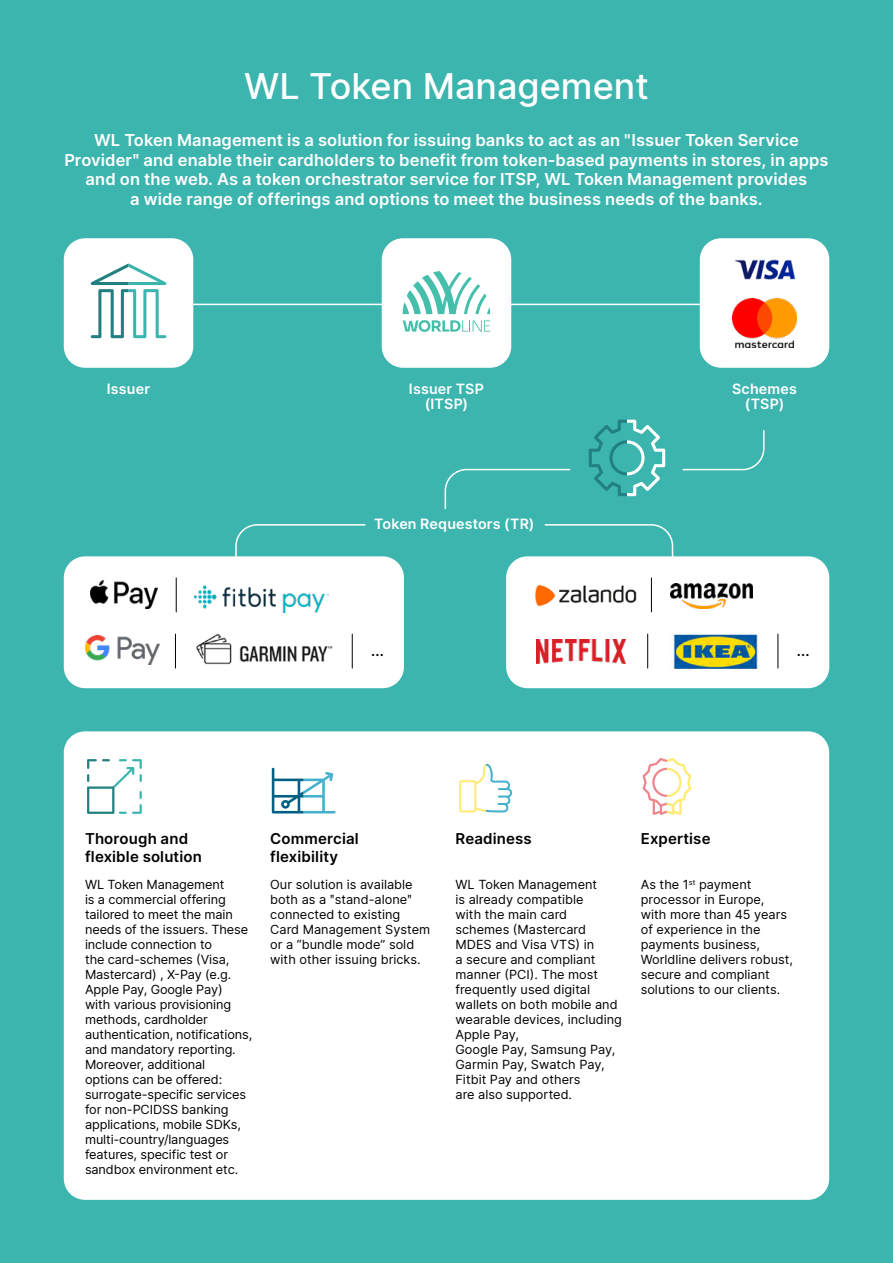
<style>
.page{position:relative;width:893px;height:1263px;background:#3db5af}
.page>*{position:absolute;margin:0;border:0;box-sizing:border-box;transform-origin:0 0}
.t1{font:500 36px "Inter";color:#fff}
.t2{font:600 16.5px/19.5px "Inter";letter-spacing:.005em;color:#fff;text-align:center}
.t3{font:600 15px/18px "Inter";letter-spacing:.01em;color:#000}
.t4{font:600 14.25px/15px "Inter";letter-spacing:.015em;color:#fff;text-align:center}
.t5{font:600 14.25px "Inter";color:#000}
.t6{font:12.75px/15px "Inter";color:#000}
</style>
<div class="page">
<div style="left:64px;top:731px;width:765px;height:469px;background:#fff;border-radius:21px"></div>
<svg style="left:544px;top:524px;width:130px;height:32px"></svg>
<hr style="left:168px;top:304px;width:557px;height:1px;background:#fff">
<svg style="left:589px;top:420px;width:76px;height:76px"></svg>
<div style="left:382px;top:238px;width:129px;height:130px;background:#fff;border-radius:21px"></div>
<svg style="left:403px;top:271px;width:87px;height:43px"></svg>
<svg style="left:403px;top:320px;width:87px;height:12px"></svg>
<div style="left:64px;top:238px;width:129px;height:130px;background:#fff;border-radius:21px"></div>
<svg style="left:91px;top:264px;width:75px;height:74px"></svg>
<div style="left:700px;top:238px;width:129px;height:130px;background:#fff;border-radius:21px"></div>
<img style="left:734px;top:259px;width:62px;height:21px">
<img style="left:733px;top:298px;width:63px;height:50px">
<div style="left:64px;top:556px;width:340px;height:132px;background:#fff;border-radius:21px"></div>
<img style="left:90px;top:580px;width:68px;height:28px">
<img style="left:195px;top:585px;width:40px;height:24px">
<img style="left:196px;top:633px;width:129px;height:32px">
<img style="left:85px;top:635px;width:74px;height:29px">
<hr style="left:176px;top:578px;width:1px;height:34px;background:#000">
<hr style="left:175px;top:634px;width:1px;height:34px;background:#000">
<hr style="left:352px;top:634px;width:1px;height:34px;background:#000">
<div style="left:506px;top:556px;width:323px;height:132px;background:#fff;border-radius:21px"></div>
<img style="left:537px;top:639px;width:88px;height:24px">
<img style="left:670px;top:583px;width:82px;height:25px">
<img style="left:673px;top:634px;width:86px;height:34px">
<img style="left:535px;top:584px;width:102px;height:23px">
<hr style="left:651px;top:578px;width:1px;height:34px;background:#000">
<hr style="left:647px;top:634px;width:1px;height:34px;background:#000">
<hr style="left:778px;top:634px;width:1px;height:34px;background:#000">
<svg style="left:444px;top:468px;width:127px;height:42px"></svg>
<svg style="left:682px;top:430px;width:83px;height:41px"></svg>
<svg style="left:87px;top:759px;width:55px;height:55px"></svg>
<svg style="left:272px;top:768px;width:64px;height:45px"></svg>
<svg style="left:459px;top:763px;width:53px;height:49px"></svg>
<svg style="left:642px;top:758px;width:49px;height:57px"></svg>
<svg style="left:235px;top:524px;width:132px;height:136px"></svg>
<h1 class="t1" style="left:244px;top:59px;width:406px">WL Token Management</h1>
<p class="t2" style="left:64px;top:130px;width:766px">WL Token Management is a solution for issuing banks to act as an "Issuer Token Service Providerʺ and enable their cardholders to benefit from token-based payments in stores, in apps and on the web. As a token orchestrator service for ITSP, WL Token Management provides<br>a wide range of offerings and options to meet the business needs of the banks.</p>
<p class="t4" style="left:107px;top:381px;width:45px">Issuer</p>
<p class="t4" style="left:409px;top:381px;width:77px">Issuer TSP (ITSP)</p>
<p class="t4" style="left:732px;top:381px;width:66px">Schemes (TSP)</p>
<p class="t4" style="left:374px;top:516px;width:162px">Token Requestors (TR)</p>
<p class="t5" style="left:371px;top:641px;width:14px">...</p>
<p class="t5" style="left:797px;top:641px;width:14px">...</p>
<p class="t3" style="left:85px;top:829px;width:118px">Thorough and flexible solution</p>
<p class="t6" style="left:85px;top:876px;width:169px">WL Token Management<br>is a commercial offering tailored to meet the main needs of the issuers. These include connection to<br>the card-schemes (Visa,<br>Mastercard) , X-Pay (e.g.<br>Apple Pay, Google Pay)<br>with various provisioning methods, cardholder authentication, notifications, and mandatory reporting.<br>Moreover, additional options can be offered: surrogate-specific services for non-PCIDSS banking applications, mobile SDKs, multi-country/languages features, specific test or sandbox environment etc.</p>
<p class="t3" style="left:270px;top:829px;width:90px">Commercial flexibility</p>
<p class="t6" style="left:270px;top:876px;width:162px">Our solution is available both as a ʺstand-aloneʺ connected to existing<br>Card Management System or a “bundle mode” sold with other issuing bricks.</p>
<p class="t3" style="left:455px;top:829px;width:78px">Readiness</p>
<p class="t6" style="left:455px;top:876px;width:168px">WL Token Management<br>is already compatible<br>with the main card schemes (Mastercard<br>MDES and Visa VTS) in<br>a secure and compliant manner (PCI). The most frequently used digital wallets on both mobile and wearable devices, including<br>Apple Pay,<br>Google Pay, Samsung Pay,<br>Garmin Pay, Swatch Pay,<br>Fitbit Pay and others<br>are also supported.</p>
<p class="t3" style="left:641px;top:829px;width:71px">Expertise</p>
<p class="t6" style="left:641px;top:876px;width:154px">As the 1<sup>st</sup> payment processor in Europe, with more than 45 years of experience in the payments business,<br>Worldline delivers robust, secure and compliant solutions to our clients.</p>
</div>
